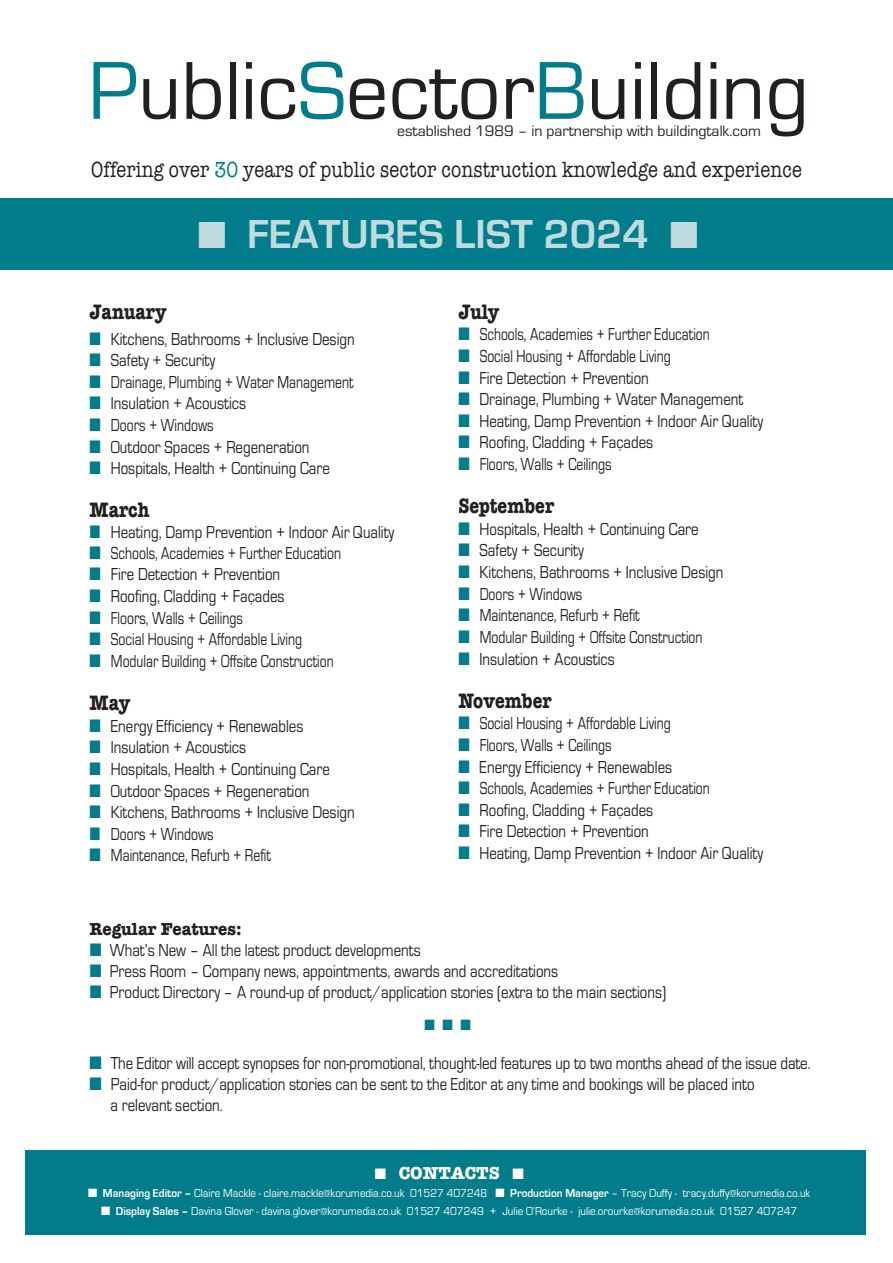
<style>
.page{position:relative;width:893px;height:1263px;background:#fff}
.page>*{position:absolute;margin:0;border:0;box-sizing:border-box;transform-origin:0 0}
.t1{font:85.05px "Eurostile";color:#231f20}
.t2{font:700 42px "Eurostile";color:#c0dbe0}
.t3{font:22.5px "American Typewriter";letter-spacing:.01em;color:#231f20;scale:.83 1}
.t4{font:700 21.6px "American Typewriter";color:#231f20;scale:.83 1}
.t5{font:18px/21px "Eurostile";color:#231f20;scale:.83 1}
.t6{font:18px "Eurostile";color:#231f20;scale:.76 1}
.t7{font:700 18px "American Typewriter";color:#231f20;scale:.94 1}
.t8{font:700 18px "American Typewriter";color:#fff}
.t9{font:15.75px "Eurostile";color:#231f20}
.t10{font:14.85px "Zapf Dingbats ITC";color:#007c8a;scale:.92 1}
.t11{font:12px "Eurostile";color:#fff;scale:.92 1}
.s1{color:#007c8a}
.s2{font-weight:700}
</style>
<div class="page">
<div style="left:0;top:198px;width:893px;height:72px;background:#007c8a"></div>
<div style="left:26px;top:1150px;width:840px;height:84px;background:#007c8a"></div>
<h1 class="t1" style="left:88px;top:40px;width:722px"><span class="s1">P</span>ublic<span class="s1">S</span>ector<span class="s1">B</span>uilding</h1>
<p class="t9" style="left:397px;top:121px;width:365px">established 1989 – in partnership with buildingtalk.com</p>
<p class="t3" style="left:91px;top:152px;width:858px">Offering over <span class="s1">30</span> years of public sector construction knowledge and experience</p>
<h2 class="t2" style="left:198px;top:209px;width:502px">■ FEATURES LIST 2024 ■</h2>
<p class="t4" style="left:90px;top:293px;width:94px">January</p>
<p class="t5" style="left:90px;top:328px;width:321px"><span class="s1">■</span> Kitchens, Bathrooms + Inclusive Design</p>
<p class="t5" style="left:90px;top:349px;width:153px"><span class="s1">■</span> Safety + Security</p>
<p class="t6" style="left:90px;top:371px;width:349px"><span class="s1">■</span> Drainage, Plumbing + Water Management</p>
<p class="t5" style="left:90px;top:393px;width:190px"><span class="s1">■</span> Insulation + Acoustics</p>
<p class="t6" style="left:90px;top:414px;width:165px"><span class="s1">■</span> Doors + Windows</p>
<p class="t5" style="left:90px;top:436px;width:267px"><span class="s1">■</span> Outdoor Spaces + Regeneration</p>
<p class="t5" style="left:90px;top:457px;width:291px"><span class="s1">■</span> Hospitals, Health + Continuing Care</p>
<p class="t4" style="left:90px;top:492px;width:73px">March</p>
<p class="t5" style="left:90px;top:522px;width:369px"><span class="s1">■</span> Heating, Damp Prevention + Indoor Air Quality</p>
<p class="t6" style="left:90px;top:543px;width:332px"><span class="s1">■</span> Schools, Academies + Further Education</p>
<p class="t5" style="left:90px;top:564px;width:231px"><span class="s1">■</span> Fire Detection + Prevention</p>
<p class="t5" style="left:90px;top:585px;width:236px"><span class="s1">■</span> Roofing, Cladding + Façades</p>
<p class="t6" style="left:90px;top:607px;width:203px"><span class="s1">■</span> Floors, Walls + Ceilings</p>
<p class="t6" style="left:90px;top:629px;width:281px"><span class="s1">■</span> Social Housing + Affordable Living</p>
<p class="t6" style="left:90px;top:650px;width:323px"><span class="s1">■</span> Modular Building + Offsite Construction</p>
<p class="t4" style="left:90px;top:684px;width:50px">May</p>
<p class="t5" style="left:90px;top:715px;width:259px"><span class="s1">■</span> Energy Efficiency + Renewables</p>
<p class="t5" style="left:90px;top:737px;width:190px"><span class="s1">■</span> Insulation + Acoustics</p>
<p class="t5" style="left:90px;top:758px;width:291px"><span class="s1">■</span> Hospitals, Health + Continuing Care</p>
<p class="t5" style="left:90px;top:780px;width:267px"><span class="s1">■</span> Outdoor Spaces + Regeneration</p>
<p class="t5" style="left:90px;top:801px;width:321px"><span class="s1">■</span> Kitchens, Bathrooms + Inclusive Design</p>
<p class="t6" style="left:90px;top:823px;width:165px"><span class="s1">■</span> Doors + Windows</p>
<p class="t6" style="left:90px;top:845px;width:240px"><span class="s1">■</span> Maintenance, Refurb + Refit</p>
<p class="t4" style="left:458px;top:293px;width:51px">July</p>
<p class="t6" style="left:458px;top:324px;width:332px"><span class="s1">■</span> Schools, Academies + Further Education</p>
<p class="t6" style="left:458px;top:345px;width:281px"><span class="s1">■</span> Social Housing + Affordable Living</p>
<p class="t5" style="left:458px;top:367px;width:231px"><span class="s1">■</span> Fire Detection + Prevention</p>
<p class="t5" style="left:458px;top:388px;width:345px"><span class="s1">■</span> Drainage, Plumbing + Water Management</p>
<p class="t5" style="left:458px;top:410px;width:369px"><span class="s1">■</span> Heating, Damp Prevention + Indoor Air Quality</p>
<p class="t5" style="left:458px;top:432px;width:236px"><span class="s1">■</span> Roofing, Cladding + Façades</p>
<p class="t6" style="left:458px;top:453px;width:203px"><span class="s1">■</span> Floors, Walls + Ceilings</p>
<p class="t4" style="left:458px;top:487px;width:117px">September</p>
<p class="t5" style="left:458px;top:518px;width:291px"><span class="s1">■</span> Hospitals, Health + Continuing Care</p>
<p class="t5" style="left:458px;top:540px;width:153px"><span class="s1">■</span> Safety + Security</p>
<p class="t5" style="left:458px;top:561px;width:321px"><span class="s1">■</span> Kitchens, Bathrooms + Inclusive Design</p>
<p class="t6" style="left:458px;top:583px;width:165px"><span class="s1">■</span> Doors + Windows</p>
<p class="t6" style="left:458px;top:604px;width:240px"><span class="s1">■</span> Maintenance, Refurb + Refit</p>
<p class="t6" style="left:458px;top:626px;width:323px"><span class="s1">■</span> Modular Building + Offsite Construction</p>
<p class="t5" style="left:458px;top:648px;width:190px"><span class="s1">■</span> Insulation + Acoustics</p>
<p class="t4" style="left:458px;top:682px;width:114px">November</p>
<p class="t6" style="left:458px;top:713px;width:281px"><span class="s1">■</span> Social Housing + Affordable Living</p>
<p class="t6" style="left:458px;top:734px;width:203px"><span class="s1">■</span> Floors, Walls + Ceilings</p>
<p class="t5" style="left:458px;top:756px;width:259px"><span class="s1">■</span> Energy Efficiency + Renewables</p>
<p class="t6" style="left:458px;top:777px;width:332px"><span class="s1">■</span> Schools, Academies + Further Education</p>
<p class="t5" style="left:458px;top:799px;width:236px"><span class="s1">■</span> Roofing, Cladding + Façades</p>
<p class="t5" style="left:458px;top:821px;width:231px"><span class="s1">■</span> Fire Detection + Prevention</p>
<p class="t5" style="left:458px;top:842px;width:369px"><span class="s1">■</span> Heating, Damp Prevention + Indoor Air Quality</p>
<p class="t7" style="left:90px;top:913px;width:163px">Regular Features:</p>
<p class="t5" style="left:90px;top:939px;width:400px"><span class="s1">■</span> What’s New – All the latest product developments</p>
<p class="t5" style="left:90px;top:960px;width:566px"><span class="s1">■</span> Press Room – Company news, appointments, awards and accreditations</p>
<p class="t5" style="left:90px;top:981px;width:696px"><span class="s1">■</span> Product Directory – A round-up of product/application stories (extra to the main sections)</p>
<p class="t10" style="left:425px;top:1016px;width:52px">■■■</p>
<p class="t5" style="left:89px;top:1052px;width:870px"><span class="s1">■</span> The Editor will accept synopses for non-promotional, thought-led features up to two months ahead of the issue date.</p>
<p class="t5" style="left:111px;top:1073px;width:777px;text-indent:-21px"><span class="s1">■</span> Paid-for product/application stories can be sent to the Editor at any time and bookings will be placed into a relevant section.</p>
<p class="t8" style="left:375px;top:1157px;width:150px">■ CONTACTS ■</p>
<p class="t11" style="left:88px;top:1186px;width:786px">■ <span class="s2">Managing Editor –</span> Claire Mackle - claire.mackle@korumedia.co.uk 01527 407248 ■ <span class="s2">Production Manager</span> – Tracy Duffy - tracy.duffy@korumedia.co.uk</p>
<p class="t11" style="left:101px;top:1204px;width:758px">■ <span class="s2">Display Sales –</span> Davina Glover - davina.glover@korumedia.co.uk 01527 407249 + Julie O’Rourke - julie.orourke@korumedia.co.uk 01527 407247</p>
</div>
